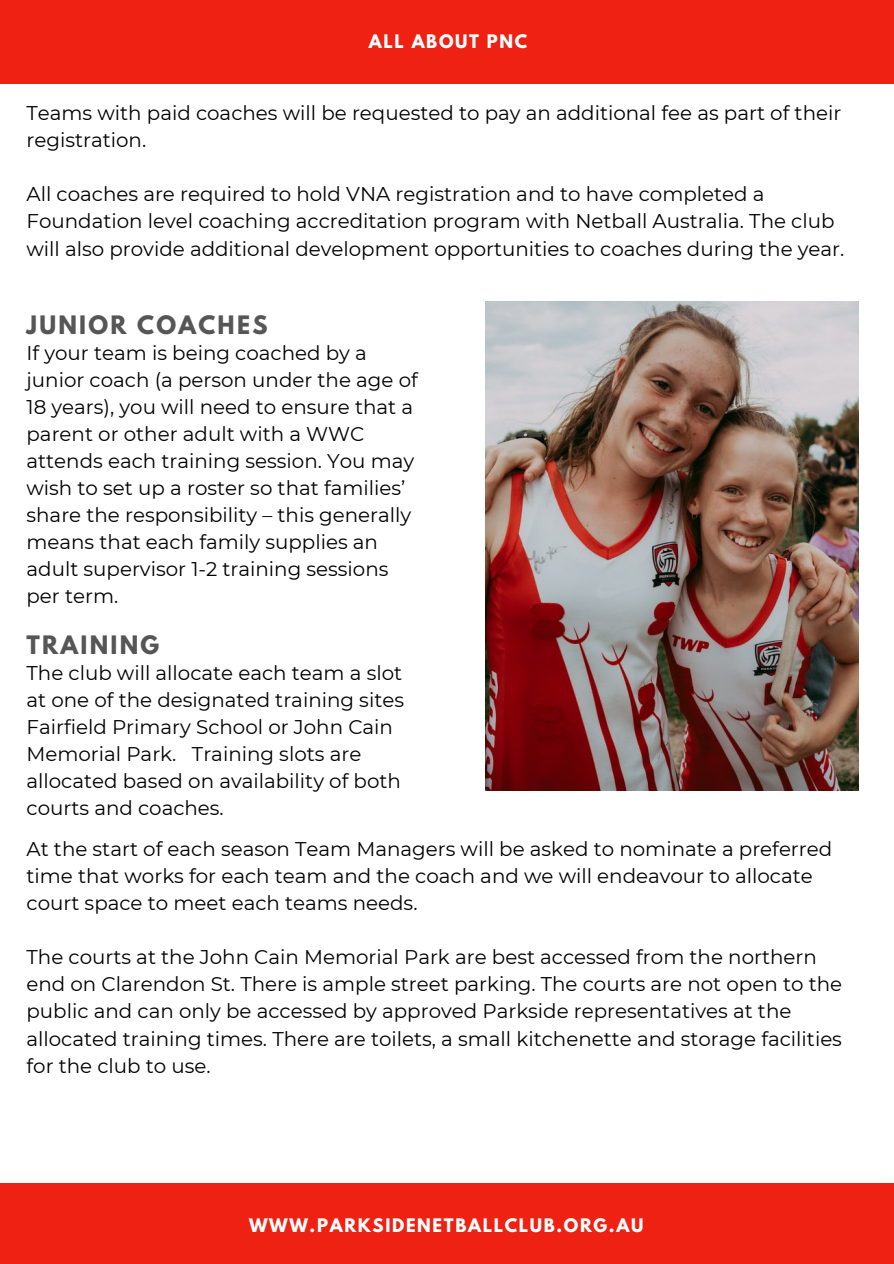
<style>
.page{position:relative;width:894px;height:1264px;background:#fff}
.page>*{position:absolute;margin:0;border:0;box-sizing:border-box;transform-origin:0 0}
.t1{font:700 22.5px "League Spartan";letter-spacing:.1em;color:#565656}
.t2{font:19.8px/27px "Montserrat";color:#000}
.t3{font:700 16.5px "League Spartan";letter-spacing:.1em;color:#fff}
</style>
<div class="page">
<img style="left:485px;top:301px;width:372px;height:490px">
<div style="left:0;top:0;width:893px;height:83px;background:#ee2112"></div>
<div style="left:0;top:1183px;width:893px;height:80px;background:#ee2112"></div>
<p class="t3" style="left:369px;top:33px;width:160px">ALL ABOUT PNC</p>
<p class="t2" style="left:27px;top:100px;width:816px">Teams with paid coaches will be requested to pay an additional fee as part of their registration.</p>
<p class="t2" style="left:27px;top:181px;width:819px">All coaches are required to hold VNA registration and to have completed a<br>Foundation level coaching accreditation program with Netball Australia. The club will also provide additional development opportunities to coaches during the year.</p>
<p class="t1" style="left:27px;top:313px;width:242px">JUNIOR COACHES</p>
<p class="t2" style="left:27px;top:339px;width:392px">If your team is being coached by a junior coach (a person under the age of 18 years), you will need to ensure that a parent or other adult with a WWC attends each training session. You may wish to set up a roster so that families’ share the responsibility – this generally means that each family supplies an adult supervisor 1-2 training sessions per term.</p>
<p class="t1" style="left:27px;top:633px;width:134px">TRAINING</p>
<p class="t2" style="left:27px;top:659px;width:379px">The club will allocate each team a slot at one of the designated training sites Fairfield Primary School or John Cain Memorial Park. Training slots are allocated based on availability of both courts and coaches.</p>
<p class="t2" style="left:27px;top:835px;width:807px">At the start of each season Team Managers will be asked to nominate a preferred time that works for each team and the coach and we will endeavour to allocate court space to meet each teams needs.</p>
<p class="t2" style="left:27px;top:943px;width:816px">The courts at the John Cain Memorial Park are best accessed from the northern end on Clarendon St. There is ample street parking. The courts are not open to the public and can only be accessed by approved Parkside representatives at the allocated training times. There are toilets, a small kitchenette and storage facilities for the club to use.</p>
<p class="t3" style="left:249px;top:1216px;width:396px">WWW.PARKSIDENETBALLCLUB.ORG.AU</p>
</div>
